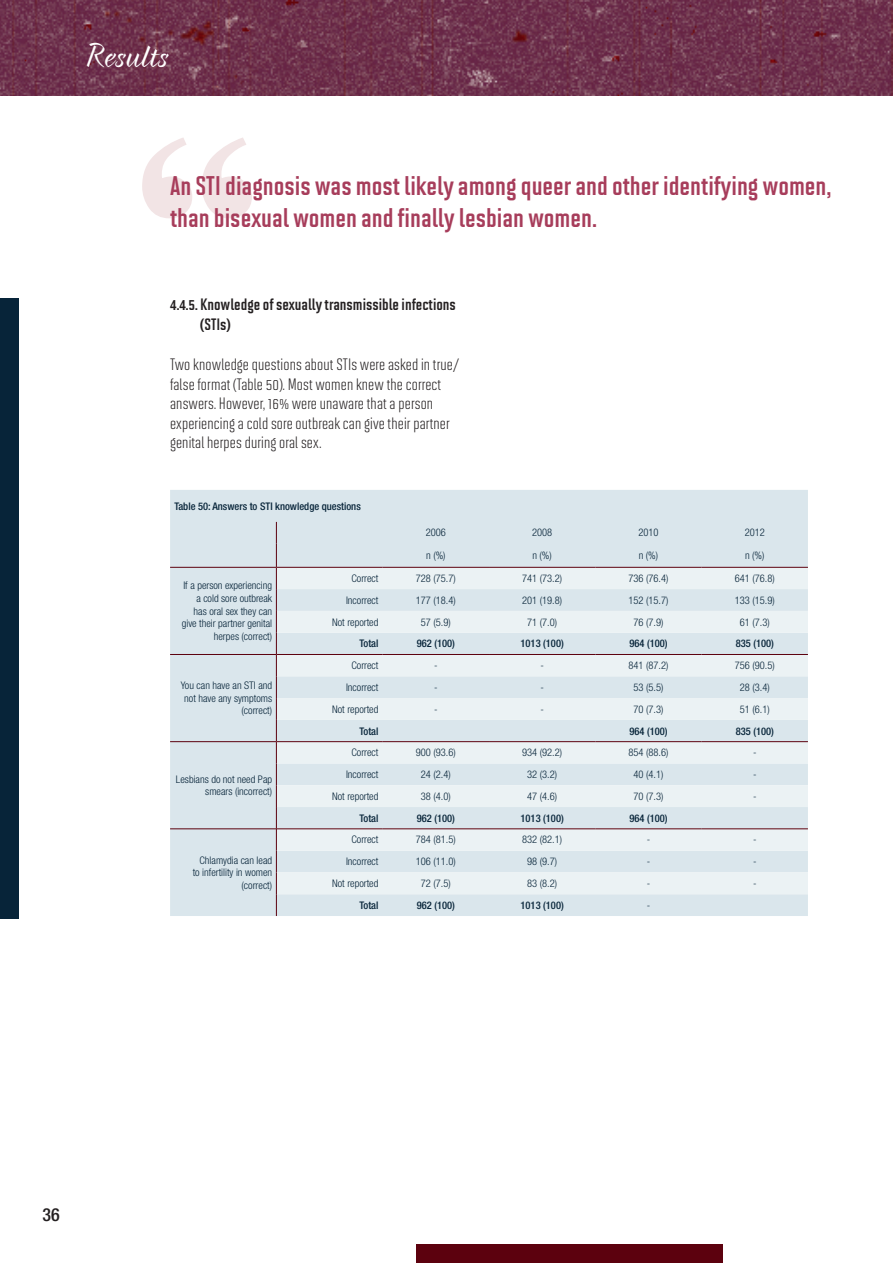
<style>
.page{position:relative;width:893px;height:1263px;background:#fff}
.page>*{position:absolute;margin:0;border:0;box-sizing:border-box;transform-origin:0 0}
.Body{font:700 219.15px "Baskerville";color:#f2e4e5}
.Body-2{font:34.5px "Braxton";color:#fff}
.Body-3{font:700 27px/31.5px "Solano Gothic MVB Pro";color:#a73d5b}
.t1{font:500 condensed 18px "Helvetica Neue LT Std";color:#231f20}
.Body-4{font:16.5px/19.5px "Solano Gothic MVB";letter-spacing:.01em;color:#231f20}
.Sub_head{font:700 16.5px/19.5px "Solano Gothic MVB Std";color:#231f20}
.t2{font:300 condensed 10.5px/12.6px "Helvetica Neue LT Std";color:#072439;text-align:right}
.heading_4{font:500 condensed 10.5px "Helvetica Neue LT Std";color:#072439}
</style>
<div class="page">
<div style="left:0;top:298px;width:19px;height:620px;background:#072439"></div>
<img style="left:0;top:0;width:893px;height:96px">
<div style="left:417px;top:1244px;width:306px;height:19px;background:#5c010e"></div>
<div style="left:170px;top:490px;width:638px;height:426px;background:#dae6ec"></div>
<svg style="left:277px;top:568px;width:531px;height:326px;background:#e3ecef"></svg>
<hr style="left:170px;top:567px;width:106px;height:1px;background:#5c010e">
<hr style="left:276px;top:567px;width:107px;height:1px;background:#5c010e">
<hr style="left:383px;top:567px;width:106px;height:1px;background:#5c010e">
<hr style="left:489px;top:567px;width:106px;height:1px;background:#5c010e">
<hr style="left:595px;top:567px;width:107px;height:1px;background:#5c010e">
<hr style="left:702px;top:567px;width:106px;height:1px;background:#5c010e">
<hr style="left:170px;top:654px;width:106px;height:1px;background:#5c010e">
<hr style="left:276px;top:654px;width:107px;height:1px;background:#5c010e">
<hr style="left:383px;top:654px;width:106px;height:1px;background:#5c010e">
<hr style="left:489px;top:654px;width:106px;height:1px;background:#5c010e">
<hr style="left:595px;top:654px;width:107px;height:1px;background:#5c010e">
<hr style="left:702px;top:654px;width:106px;height:1px;background:#5c010e">
<hr style="left:170px;top:741px;width:106px;height:1px;background:#5c010e">
<hr style="left:276px;top:741px;width:107px;height:1px;background:#5c010e">
<hr style="left:383px;top:741px;width:106px;height:1px;background:#5c010e">
<hr style="left:489px;top:741px;width:106px;height:1px;background:#5c010e">
<hr style="left:595px;top:741px;width:107px;height:1px;background:#5c010e">
<hr style="left:702px;top:741px;width:106px;height:1px;background:#5c010e">
<hr style="left:170px;top:828px;width:106px;height:1px;background:#5c010e">
<hr style="left:276px;top:828px;width:107px;height:1px;background:#5c010e">
<hr style="left:383px;top:828px;width:106px;height:1px;background:#5c010e">
<hr style="left:489px;top:828px;width:106px;height:1px;background:#5c010e">
<hr style="left:595px;top:828px;width:107px;height:1px;background:#5c010e">
<hr style="left:702px;top:828px;width:106px;height:1px;background:#5c010e">
<svg style="left:276px;top:522px;width:1px;height:394px"></svg>
<p class="Body-2" style="left:85px;top:35px;width:85px">Results</p>
<p class="Body" style="left:132px;top:86px;width:132px">“</p>
<p class="Body-3" style="left:170px;top:171px;width:663px">An STI diagnosis was most likely among queer and other identifying women, than bisexual women and finally lesbian women.</p>
<p class="Sub_head" style="left:200px;top:295px;width:257px;text-indent:-30px">4.4.5. Knowledge of sexually transmissible infections (STIs)</p>
<p class="Body-4" style="left:170px;top:355px;width:290px">Two knowledge questions about STIs were asked in true/ false format (Table 50). Most women knew the correct answers. However, 16% were unaware that a person experiencing a cold sore outbreak can give their partner genital herpes during oral sex.</p>
<p class="heading_4" style="left:174px;top:500px;width:188px">Table 50: Answers to STI knowledge questions</p>
<p class="t2" style="left:426px;top:526px;width:22px">2006</p>
<p class="t2" style="left:532px;top:526px;width:22px">2008</p>
<p class="t2" style="left:638px;top:526px;width:22px">2010</p>
<p class="t2" style="left:745px;top:526px;width:22px">2012</p>
<p class="t2" style="left:426px;top:549px;width:21px">n (%)</p>
<p class="t2" style="left:532px;top:549px;width:21px">n (%)</p>
<p class="t2" style="left:639px;top:549px;width:21px">n (%)</p>
<p class="t2" style="left:745px;top:549px;width:21px">n (%)</p>
<p class="t2" style="left:182px;top:579px;width:92px">If a person experiencing a cold sore outbreak has oral sex they can give their partner genital herpes (correct)</p>
<p class="t2" style="left:181px;top:679px;width:93px">You can have an STI and not have any symptoms (correct)</p>
<p class="t2" style="left:176px;top:773px;width:98px">Lesbians do not need Pap smears (incorrect)</p>
<p class="t2" style="left:193px;top:853px;width:81px">Chlamydia can lead to infertility in women (correct)</p>
<p class="t2" style="left:351px;top:572px;width:29px">Correct</p>
<p class="t2" style="left:416px;top:572px;width:41px">728 (75.7)</p>
<p class="t2" style="left:522px;top:572px;width:41px">741 (73.2)</p>
<p class="t2" style="left:628px;top:572px;width:41px">736 (76.4)</p>
<p class="t2" style="left:735px;top:572px;width:41px">641 (76.8)</p>
<p class="t2" style="left:346px;top:594px;width:34px">Incorrect</p>
<p class="t2" style="left:416px;top:594px;width:41px">177 (18.4)</p>
<p class="t2" style="left:522px;top:594px;width:41px">201 (19.8)</p>
<p class="t2" style="left:628px;top:594px;width:41px">152 (15.7)</p>
<p class="t2" style="left:735px;top:594px;width:41px">133 (15.9)</p>
<p class="t2" style="left:332px;top:615px;width:48px">Not reported</p>
<p class="t2" style="left:421px;top:615px;width:31px">57 (5.9)</p>
<p class="t2" style="left:527px;top:615px;width:31px">71 (7.0)</p>
<p class="t2" style="left:633px;top:615px;width:31px">76 (7.9)</p>
<p class="t2" style="left:740px;top:615px;width:31px">61 (7.3)</p>
<p class="heading_4" style="left:359px;top:637px;width:21px">Total</p>
<p class="heading_4" style="left:417px;top:637px;width:40px">962 (100)</p>
<p class="heading_4" style="left:521px;top:637px;width:45px">1013 (100)</p>
<p class="heading_4" style="left:629px;top:637px;width:40px">964 (100)</p>
<p class="heading_4" style="left:736px;top:637px;width:40px">835 (100)</p>
<p class="t2" style="left:351px;top:659px;width:29px">Correct</p>
<p class="t2" style="left:434px;top:659px;width:5px">-</p>
<p class="t2" style="left:540px;top:659px;width:5px">-</p>
<p class="t2" style="left:628px;top:659px;width:41px">841 (87.2)</p>
<p class="t2" style="left:735px;top:659px;width:41px">756 (90.5)</p>
<p class="t2" style="left:346px;top:681px;width:34px">Incorrect</p>
<p class="t2" style="left:434px;top:681px;width:5px">-</p>
<p class="t2" style="left:540px;top:681px;width:5px">-</p>
<p class="t2" style="left:633px;top:681px;width:31px">53 (5.5)</p>
<p class="t2" style="left:740px;top:681px;width:31px">28 (3.4)</p>
<p class="t2" style="left:332px;top:703px;width:48px">Not reported</p>
<p class="t2" style="left:434px;top:703px;width:5px">-</p>
<p class="t2" style="left:540px;top:703px;width:5px">-</p>
<p class="t2" style="left:633px;top:703px;width:31px">70 (7.3)</p>
<p class="t2" style="left:740px;top:703px;width:31px">51 (6.1)</p>
<p class="heading_4" style="left:359px;top:724px;width:21px">Total</p>
<p class="heading_4" style="left:629px;top:724px;width:40px">964 (100)</p>
<p class="heading_4" style="left:736px;top:724px;width:40px">835 (100)</p>
<p class="t2" style="left:351px;top:746px;width:29px">Correct</p>
<p class="t2" style="left:416px;top:746px;width:41px">900 (93.6)</p>
<p class="t2" style="left:522px;top:746px;width:41px">934 (92.2)</p>
<p class="t2" style="left:628px;top:746px;width:41px">854 (88.6)</p>
<p class="t2" style="left:753px;top:746px;width:5px">-</p>
<p class="t2" style="left:346px;top:768px;width:34px">Incorrect</p>
<p class="t2" style="left:421px;top:768px;width:31px">24 (2.4)</p>
<p class="t2" style="left:527px;top:768px;width:31px">32 (3.2)</p>
<p class="t2" style="left:633px;top:768px;width:31px">40 (4.1)</p>
<p class="t2" style="left:753px;top:768px;width:5px">-</p>
<p class="t2" style="left:332px;top:790px;width:48px">Not reported</p>
<p class="t2" style="left:421px;top:790px;width:31px">38 (4.0)</p>
<p class="t2" style="left:527px;top:790px;width:31px">47 (4.6)</p>
<p class="t2" style="left:633px;top:790px;width:31px">70 (7.3)</p>
<p class="t2" style="left:753px;top:790px;width:5px">-</p>
<p class="heading_4" style="left:359px;top:812px;width:21px">Total</p>
<p class="heading_4" style="left:417px;top:812px;width:40px">962 (100)</p>
<p class="heading_4" style="left:521px;top:812px;width:45px">1013 (100)</p>
<p class="heading_4" style="left:629px;top:812px;width:40px">964 (100)</p>
<p class="t2" style="left:351px;top:833px;width:29px">Correct</p>
<p class="t2" style="left:416px;top:833px;width:41px">784 (81.5)</p>
<p class="t2" style="left:522px;top:833px;width:41px">832 (82.1)</p>
<p class="t2" style="left:647px;top:833px;width:5px">-</p>
<p class="t2" style="left:753px;top:833px;width:5px">-</p>
<p class="t2" style="left:346px;top:855px;width:34px">Incorrect</p>
<p class="t2" style="left:416px;top:855px;width:41px">106 (11.0)</p>
<p class="t2" style="left:527px;top:855px;width:31px">98 (9.7)</p>
<p class="t2" style="left:647px;top:855px;width:5px">-</p>
<p class="t2" style="left:753px;top:855px;width:5px">-</p>
<p class="t2" style="left:332px;top:877px;width:48px">Not reported</p>
<p class="t2" style="left:421px;top:877px;width:31px">72 (7.5)</p>
<p class="t2" style="left:527px;top:877px;width:31px">83 (8.2)</p>
<p class="t2" style="left:647px;top:877px;width:5px">-</p>
<p class="t2" style="left:753px;top:877px;width:5px">-</p>
<p class="heading_4" style="left:359px;top:899px;width:21px">Total</p>
<p class="heading_4" style="left:417px;top:899px;width:40px">962 (100)</p>
<p class="heading_4" style="left:521px;top:899px;width:45px">1013 (100)</p>
<p class="t2" style="left:647px;top:899px;width:5px">-</p>
<h3 class="t1" style="left:43px;top:1203px;width:19px">36</h3>
</div>
